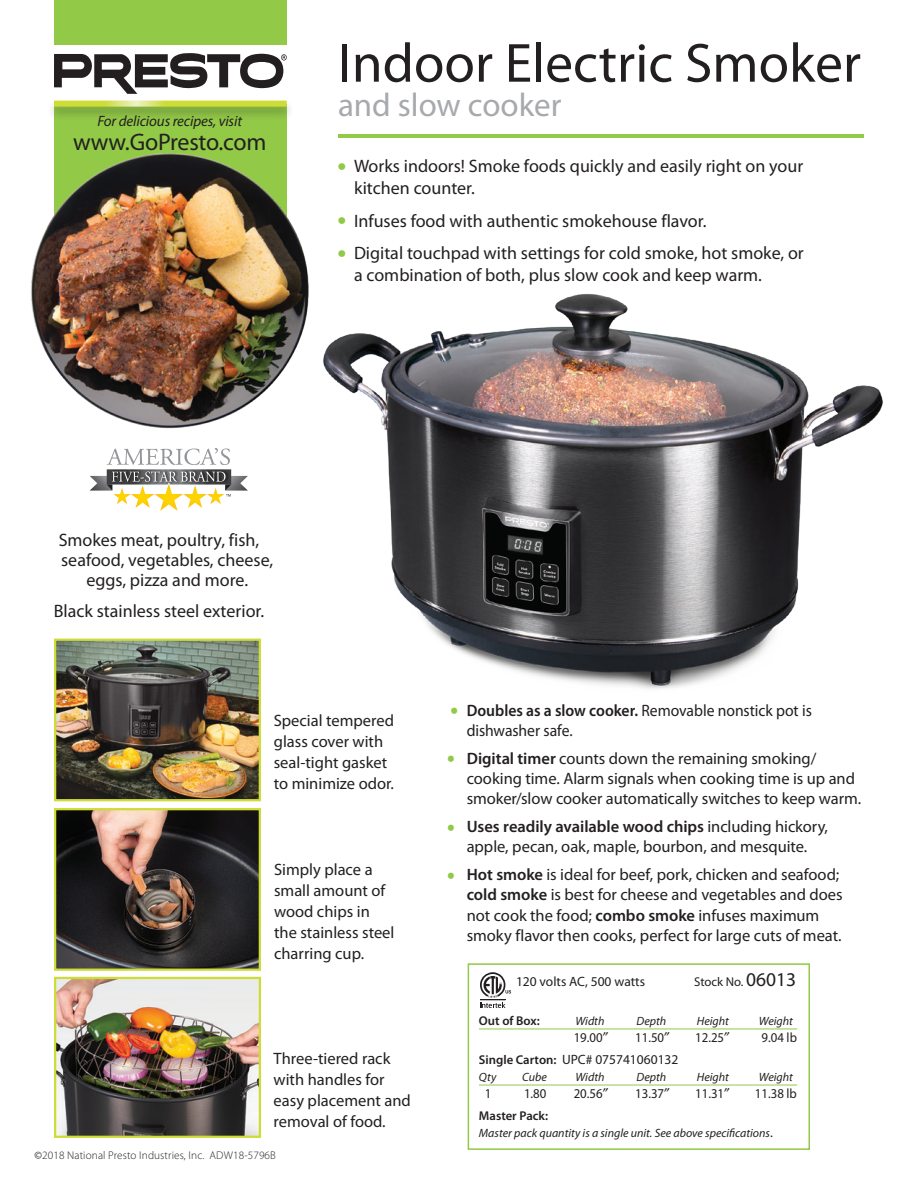
<style>
.page{position:relative;width:918px;height:1188px;background:#fff}
.page>*{position:absolute;margin:0;border:0;box-sizing:border-box;transform-origin:0 0}
.t1{font:55.5px "Myriad Pro";color:#231f20}
.t2{font:33px "Myriad Pro";color:#a8a9ad}
.t3{font:24px "Myriad Pro";letter-spacing:-.01em;color:#231f20}
.t4{font:18px/21.8px "Myriad Pro";color:#231f20}
.t5{font:16.5px/21px "Myriad Pro";color:#231f20}
.t6{font:16.5px/20.2px "Myriad Pro";color:#231f20;scale:.95 1}
.t7{font:italic 15px "Myriad Pro";letter-spacing:-.01em;color:#231f20}
.t8{font:13.5px "Myriad Pro";color:#231f20;scale:.95 1}
.t9{font:13.5px "Myriad Pro";color:#231f20}
.t10{font:600 12.75px "Myriad Pro";color:#231f20}
.t11{font:12.75px "Myriad Pro";color:#231f20}
.t12{font:italic 12px "Myriad Pro";color:#231f20}
.t13{font:300 11.25px "Myriad Pro";letter-spacing:.01em;color:#231f20}
.s1{font-weight:600;font-size:28.5px;color:#92c947}
.s2{font-weight:400}
.s3{font-weight:700;font-size:24px;color:#92c947}
.s4{font-weight:600}
.s5{font-size:19.5px}
.s6{font-weight:600;font-size:12.75px}
.s7{font-style:normal;font-size:13.5px}
</style>
<div class="page">
<div style="left:54px;top:0;width:233px;height:45px;background:#92c947"></div>
<div style="left:54px;top:104px;width:233px;height:246px;background:#92c947"></div>
<hr style="left:338px;top:134px;width:526px;height:4px;background:#92c947">
<div style="left:46px;top:99px;width:249px;height:22px;background:#231f20;opacity:.3"></div>
<svg style="left:54px;top:101px;width:233px;height:6px"></svg>
<svg style="left:54px;top:53px;width:233px;height:41px"></svg>
<img style="left:57px;top:811px;width:201px;height:157px">
<div style="left:54px;top:808px;width:207px;height:163px;border:2px solid #cedc35"></div>
<img style="left:57px;top:980px;width:201px;height:155px">
<div style="left:54px;top:977px;width:207px;height:161px;border:2px solid #cedc35"></div>
<img style="left:57px;top:642px;width:201px;height:156px">
<div style="left:54px;top:639px;width:207px;height:162px;border:2px solid #cedc35"></div>
<img style="left:31px;top:153px;width:250px;height:276px">
<img style="left:281px;top:208px;width:602px;height:481px">
<svg style="left:90px;top:448px;width:158px;height:63px"></svg>
<svg style="left:480px;top:972px;width:31px;height:36px"></svg>
<hr style="left:479px;top:1029px;width:318px;height:1px;background:#92c947">
<hr style="left:479px;top:1085px;width:318px;height:1px;background:#92c947">
<div style="left:468px;top:963px;width:342px;height:187px;border:2px solid #92c947"></div>
<p class="t7" style="left:98px;top:111px;width:146px">For delicious recipes, visit</p>
<p class="t3" style="left:73px;top:127px;width:195px">www.GoPresto.com</p>
<p class="t1" style="left:338px;top:29px;width:525px">Indoor Electric Smoker</p>
<p class="t2" style="left:338px;top:85px;width:225px">and slow cooker</p>
<p class="t4" style="left:354px;top:155px;width:451px;text-indent:-16px"><span class="s1">•</span> Works indoors! Smoke foods quickly and easily right on your kitchen counter.</p>
<p class="t4" style="left:338px;top:210px;width:371px"><span class="s1">•</span> Infuses food with authentic smokehouse flavor.</p>
<p class="t4" style="left:354px;top:242px;width:451px;text-indent:-16px"><span class="s1">•</span> Digital touchpad with settings for cold smoke, hot smoke, or a combination of both, plus slow cook and keep warm.</p>
<p class="t4" style="left:59px;top:528px;width:202px">Smokes meat, poultry, fish,</p>
<p class="t4" style="left:61px;top:549px;width:214px">seafood, vegetables, cheese,</p>
<p class="t4" style="left:86px;top:569px;width:163px">eggs, pizza and more.</p>
<p class="t4" style="left:54px;top:600px;width:212px">Black stainless steel exterior.</p>
<p class="t5" style="left:274px;top:710px;width:122px">Special tempered glass cover with seal-tight gasket to minimize odor.</p>
<p class="t5" style="left:274px;top:859px;width:122px">Simply place a small amount of wood chips in the stainless steel charring cup.</p>
<p class="t5" style="left:274px;top:1048px;width:139px">Three-tiered rack with handles for easy placement and removal of food.</p>
<p class="t13" style="left:34px;top:1148px;width:243px"><span class="s2">©</span>2018 National Presto Industries, Inc. ADW18-5796B</p>
<p class="t6" style="left:467px;top:700px;width:365px;text-indent:-16px"><span class="s3">•</span> <span class="s4">Doubles as a slow cooker.</span> Removable nonstick pot is dishwasher safe.</p>
<p class="t5" style="left:467px;top:748px;width:396px;line-height:20.2px;text-indent:-20px"><span class="s3">•</span> <span class="s4">Digital timer</span> counts down the remaining smoking/ cooking time. Alarm signals when cooking time is up and smoker/slow cooker automatically switches to keep warm.</p>
<p class="t5" style="left:447px;top:816px;width:382px;line-height:20.2px;text-align:center"><span class="s3">•</span> <span class="s4">Uses readily available wood chips</span> including hickory, apple, pecan, oak, maple, bourbon, and mesquite.</p>
<p class="t5" style="left:467px;top:864px;width:377px;line-height:20.2px;text-indent:-20px"><span class="s3">•</span> <span class="s4">Hot smoke</span> is ideal for beef, pork, chicken and seafood; <span class="s4">cold smoke</span> is best for cheese and vegetables and does not cook the food; <span class="s4">combo smoke</span> infuses maximum smoky flavor then cooks, perfect for large cuts of meat.</p>
<p class="t9" style="left:516px;top:973px;width:131px">120 volts AC, 500 watts</p>
<p class="t11" style="left:694px;top:973px;width:104px">Stock No. <span class="s5">06013</span></p>
<p class="t10" style="left:479px;top:1012px;width:62px">Out of Box:</p>
<p class="t12" style="left:575px;top:1013px;width:31px">Width</p>
<p class="t12" style="left:637px;top:1013px;width:31px">Depth</p>
<p class="t12" style="left:697px;top:1013px;width:34px">Height</p>
<p class="t12" style="left:759px;top:1013px;width:36px">Weight</p>
<p class="t8" style="left:574px;top:1029px;width:32px">19.00</p>
<p class="t8" style="left:635px;top:1029px;width:32px">11.50</p>
<p class="t8" style="left:695px;top:1029px;width:32px">12.25</p>
<p class="t8" style="left:762px;top:1029px;width:39px">9.04 lb</p>
<p class="t9" style="left:479px;top:1051px;width:201px"><span class="s6">Single Carton:</span> UPC# 075741060132</p>
<p class="t12" style="left:479px;top:1069px;width:19px">Qty</p>
<p class="t12" style="left:522px;top:1069px;width:26px">Cube</p>
<p class="t12" style="left:575px;top:1069px;width:31px">Width</p>
<p class="t12" style="left:637px;top:1069px;width:31px">Depth</p>
<p class="t12" style="left:697px;top:1069px;width:34px">Height</p>
<p class="t12" style="left:759px;top:1069px;width:36px">Weight</p>
<p class="t8" style="left:485px;top:1085px;width:8px">1</p>
<p class="t8" style="left:524px;top:1085px;width:25px">1.80</p>
<p class="t8" style="left:574px;top:1085px;width:32px">20.56</p>
<p class="t8" style="left:635px;top:1085px;width:32px">13.37</p>
<p class="t8" style="left:695px;top:1085px;width:32px">11.31</p>
<p class="t8" style="left:755px;top:1085px;width:46px">11.38 lb</p>
<p class="t10" style="left:479px;top:1108px;width:71px">Master Pack:</p>
<p class="t12" style="left:479px;top:1125px;width:295px">Master pack quantity is a single unit. See above specifications<span class="s7">.</span></p>
</div>
